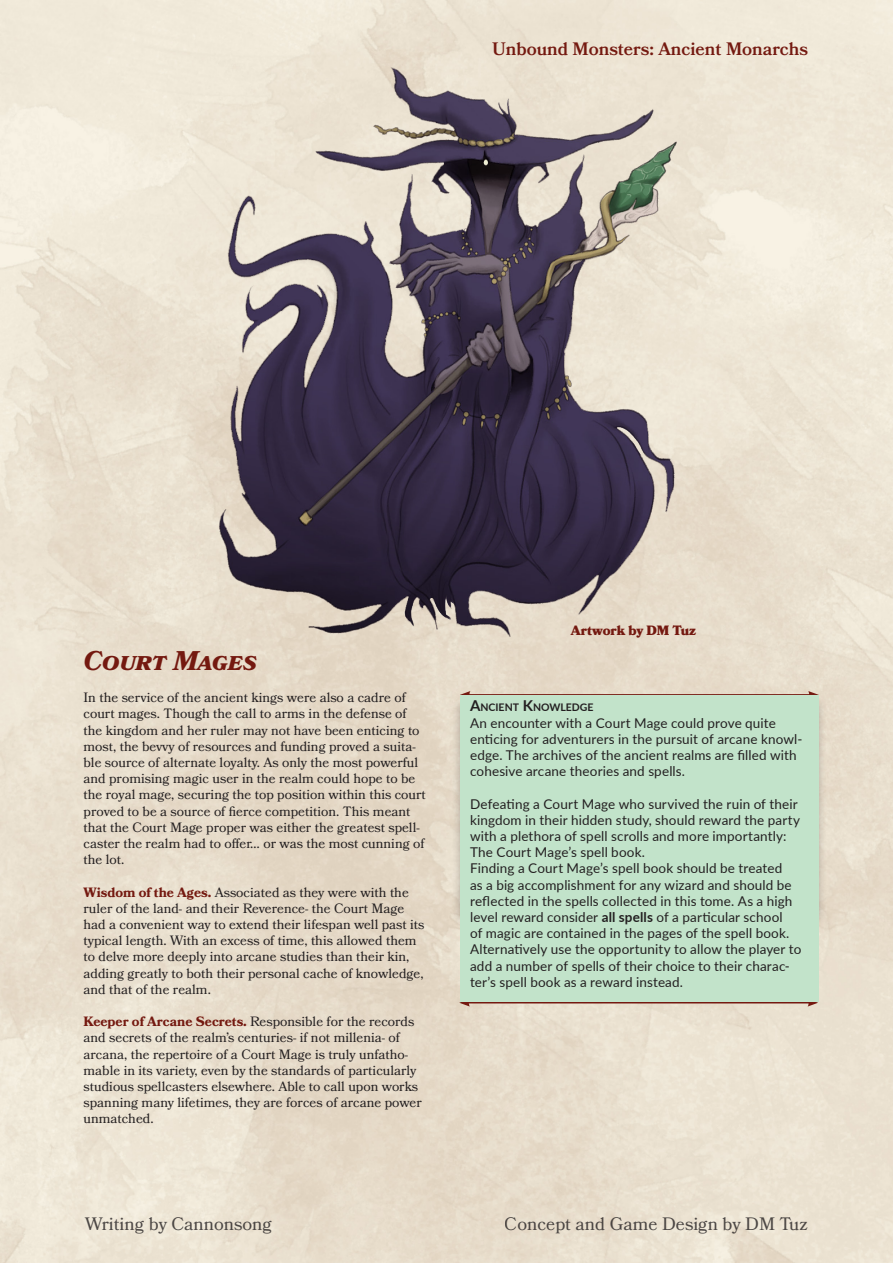
<style>
.page{position:relative;width:893px;height:1263px;background:#fff}
.page>*{position:absolute;margin:0;border:0;box-sizing:border-box;transform-origin:0 0}
.t1{font:italic 700 27px "Bookmania";color:#741910}
.t2{font:18px "Bookmania";color:#231f20}
.t3{font:600 18px "Bookmania";color:#741910}
.t4{font:13.5px/16.2px "Bookmania";color:#231f20}
.Sidebar_Heading{font:13.5px/16.2px "Lato";letter-spacing:.01em;color:#231f20}
.t5{font:900 13.5px "Bookmania";color:#741910}
.Sidebar_Heading-2{font:700 10.5px "Lato";color:#231f20}
.s1{font-weight:700;color:#741910}
.s2{font-size:15px}
.s3{font-weight:700}
</style>
<div class="page">
<img style="left:0;top:0;width:893px;height:1263px">
<div style="left:51px;top:1221px;width:787px;height:5px;background:#eae0cf"></div>
<div style="left:52px;top:625px;width:5px;height:605px;background:#ece3d2"></div>
<div style="left:833px;top:625px;width:5px;height:605px;background:#e9dfcf"></div>
<img style="left:210px;top:60px;width:472px;height:581px">
<hr style="left:468px;top:694px;width:343px;height:2px;background:#741910">
<svg style="left:460px;top:691px;width:10px;height:4px"></svg>
<svg style="left:808px;top:691px;width:11px;height:4px"></svg>
<hr style="left:467px;top:1002px;width:343px;height:1px;background:#741910">
<svg style="left:459px;top:999px;width:11px;height:7px"></svg>
<svg style="left:808px;top:1002px;width:10px;height:4px"></svg>
<div style="left:452px;top:696px;width:375px;height:231px;background:#231f20;opacity:.25"></div>
<div style="left:460px;top:699px;width:359px;height:303px;background:#c2e3ca"></div>
<p class="t3" style="left:492px;top:38px;width:317px">Unbound Monsters: Ancient Monarchs</p>
<p class="t1" style="left:84px;top:645px;width:175px">Court Mages</p>
<p class="t4" style="left:84px;top:689px;width:344px">In the service of the ancient kings were also a cadre of court mages. Though the call to arms in the defense of the kingdom and her ruler may not have been enticing to most, the bevvy of resources and funding proved a suita&shy;ble source of alternate loyalty. As only the most powerful and promising magic user in the realm could hope to be the royal mage, securing the top position within this court proved to be a source of fierce competition. This meant that the Court Mage proper was either the greatest spell&shy;caster the realm had to offer… or was the most cunning of the lot.</p>
<p class="t4" style="left:84px;top:884px;width:342px"><span class="s1">Wisdom of the Ages.</span> Associated as they were with the ruler of the land- and their Reverence- the Court Mage had a convenient way to extend their lifespan well past its typical length. With an excess of time, this allowed them to delve more deeply into arcane studies than their kin, adding greatly to both their personal cache of knowledge, and that of the realm.</p>
<p class="t4" style="left:84px;top:1013px;width:340px"><span class="s1">Keeper of Arcane Secrets.</span> Responsible for the records and secrets of the realm’s centuries- if not millenia- of arcana, the repertoire of a Court Mage is truly unfatho&shy;mable in its variety, even by the standards of particularly studious spellcasters elsewhere. Able to call upon works spanning many lifetimes, they are forces of arcane power unmatched.</p>
<p class="t5" style="left:571px;top:623px;width:127px">Artwork by DM Tuz</p>
<p class="Sidebar_Heading-2" style="left:470px;top:700px;width:125px"><span class="s2">A</span>NCIENT <span class="s2">K</span>NOWLEDGE</p>
<p class="Sidebar_Heading" style="left:470px;top:714px;width:334px">An encounter with a Court Mage could prove quite enticing for adventurers in the pursuit of arcane knowl&shy;edge. The archives of the ancient realms are filled with cohesive arcane theories and spells.</p>
<p class="Sidebar_Heading" style="left:470px;top:795px;width:332px">Defeating a Court Mage who survived the ruin of their kingdom in their hidden study, should reward the party with a plethora of spell scrolls and more importantly:<br>The Court Mage’s spell book.</p>
<p class="Sidebar_Heading" style="left:470px;top:860px;width:333px">Finding a Court Mage’s spell book should be treated<br>as a big accomplishment for any wizard and should be reflected in the spells collected in this tome. As a high level reward consider <span class="s3">all spells</span> of a particular school<br>of magic are contained in the pages of the spell book.<br>Alternatively use the opportunity to allow the player to add a number of spells of their choice to their charac&shy;ter’s spell book as a reward instead.</p>
<h2 class="t2" style="left:85px;top:1213px;width:188px">Writing by Cannonsong</h2>
<h2 class="t2" style="left:505px;top:1213px;width:305px">Concept and Game Design by DM Tuz</h2>
</div>
